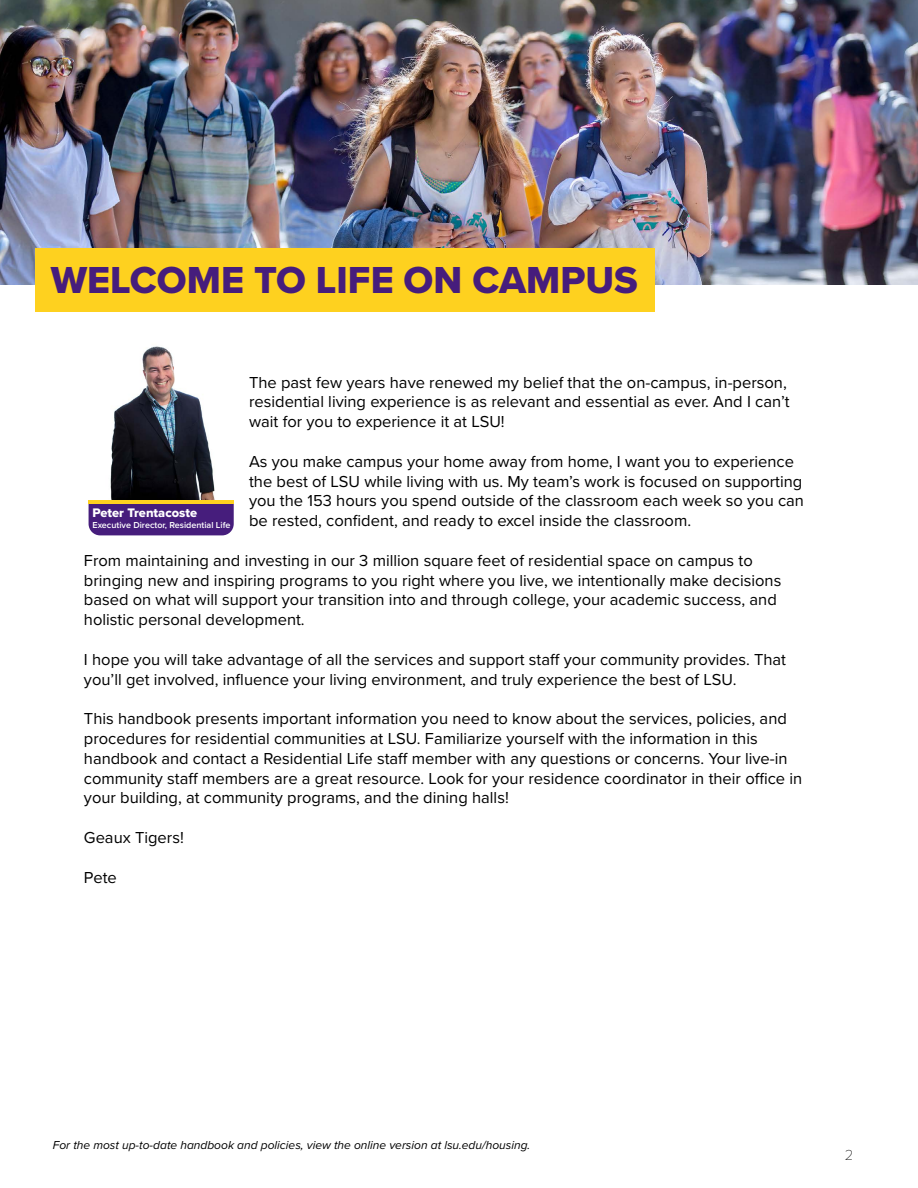
<style>
.page{position:relative;width:918px;height:1188px;background:#fff}
.page>*{position:absolute;margin:0;border:0;box-sizing:border-box;transform-origin:0 0}
.t1{font:39px "Proxima Nova Extrabld";color:#461d7c}
.t2{font:16.5px/19.8px "Proxima Nova";color:#000}
.t3{font:100 15px "Proxima Nova T";color:#000}
.t4{font:12.9px "Proxima Nova Extrabld";color:#fff}
.t5{font:italic 12px "Proxima Nova";color:#000}
.t6{font:600 9px "Proxima Nova";color:#fff}
</style>
<div class="page">
<div style="left:89px;top:457px;width:145px;height:78px;background:#461d7c;border-radius:12px"></div>
<img style="left:88px;top:346px;width:146px;height:155px">
<hr style="left:89px;top:501px;width:145px;height:3px;background:#fed11f">
<img style="left:0;top:0;width:918px;height:284px">
<div style="left:35px;top:248px;width:620px;height:64px;background:#fed11f"></div>
<h1 class="t1" style="left:51px;top:251px;width:589px">WELCOME TO LIFE ON CAMPUS</h1>
<p class="t2" style="left:249px;top:371px;width:542px">The past few years have renewed my belief that the on-campus, in-person, residential living experience is as relevant and essential as ever. And I can’t wait for you to experience it at LSU!</p>
<p class="t2" style="left:249px;top:451px;width:556px">As you make campus your home away from home, I want you to experience the best of LSU while living with us. My team’s work is focused on supporting you the 153 hours you spend outside of the classroom each week so you can be rested, confident, and ready to excel inside the classroom.</p>
<p class="t2" style="left:84px;top:550px;width:699px">From maintaining and investing in our 3 million square feet of residential space on campus to bringing new and inspiring programs to you right where you live, we intentionally make decisions based on what will support your transition into and through college, your academic success, and holistic personal development.</p>
<p class="t2" style="left:84px;top:649px;width:704px">I hope you will take advantage of all the services and support staff your community provides. That you’ll get involved, influence your living environment, and truly experience the best of LSU.</p>
<p class="t2" style="left:84px;top:708px;width:720px">This handbook presents important information you need to know about the services, policies, and procedures for residential communities at LSU. Familiarize yourself with the information in this handbook and contact a Residential Life staff member with any questions or concerns. Your live-in community staff members are a great resource. Look for your residence coordinator in their office in your building, at community programs, and the dining halls!</p>
<p class="t2" style="left:84px;top:827px;width:101px">Geaux Tigers!</p>
<p class="t2" style="left:84px;top:866px;width:34px">Pete</p>
<p class="t4" style="left:93px;top:503px;width:106px">Peter Trentacoste</p>
<p class="t6" style="left:93px;top:518px;width:139px">Executive Director, Residential Life</p>
<p class="t5" style="left:53px;top:1136px;width:479px">For the most up-to-date handbook and policies, view the online version at lsu.edu/housing.</p>
<p class="t3" style="left:845px;top:1144px;width:10px">2</p>
</div>
